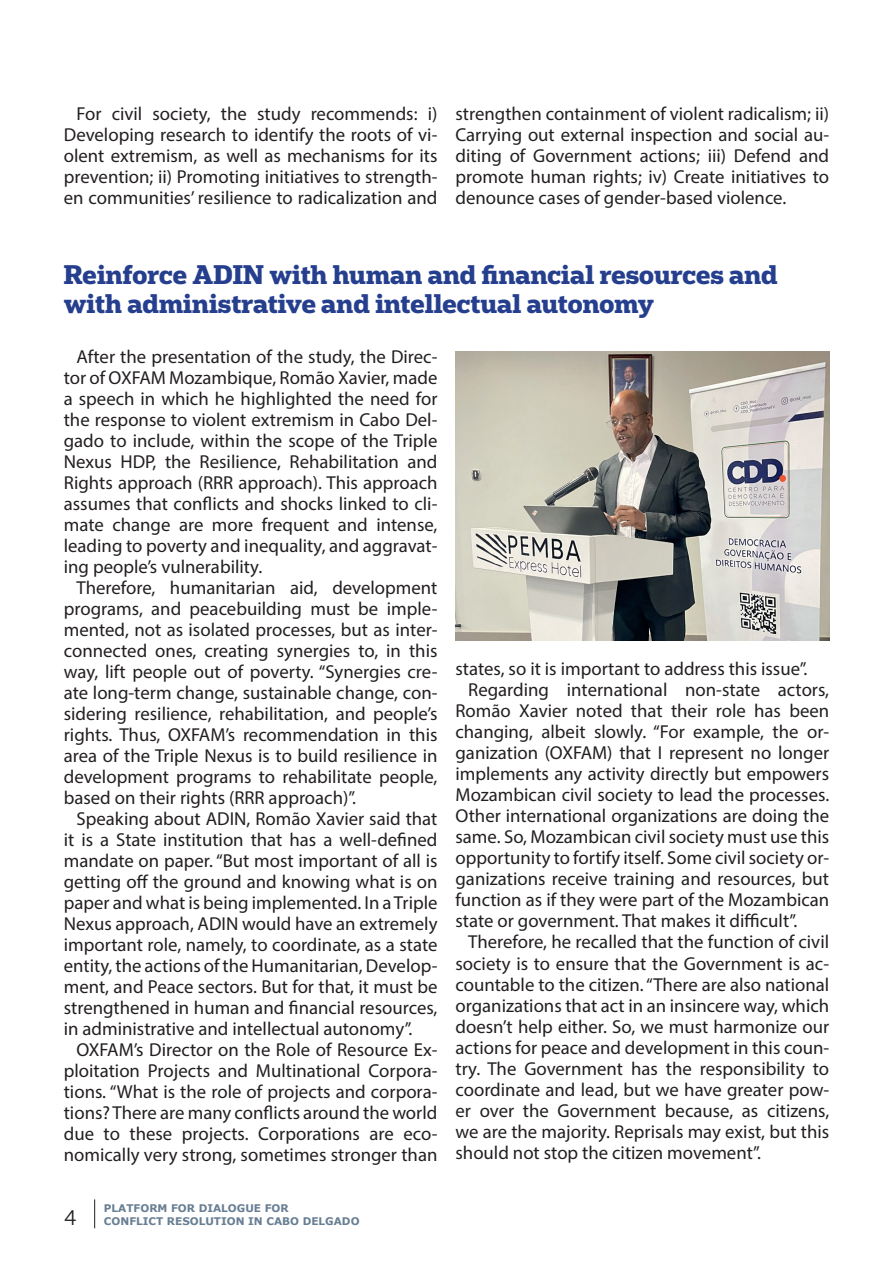
<style>
.page{position:relative;width:893px;height:1263px;background:#fff}
.page>*{position:absolute;margin:0;border:0;box-sizing:border-box;transform-origin:0 0}
.t1{font:700 25.5px/28.5px "Popular";color:#253f8e}
.t2{font:21px "Museo 300";color:#231f20}
.t3{font:18.75px/21px "Myriad Pro";color:#231f20;text-align:justify}
.t4{font:700 10.5px/13.5px "Verdana";color:#687e93}
</style>
<div class="page">
<svg style="left:94px;top:1199px;width:1px;height:29px"></svg>
<img style="left:456px;top:352px;width:373px;height:288px">
<p class="t3" style="left:64px;top:103px;width:375px;text-indent:13px">For civil society, the study recommends: i)<br>Developing research to identify the roots of vi&shy;olent extremism, as well as mechanisms for its prevention; ii) Promoting initiatives to strength&shy;en communities’ resilience to radicalization and</p>
<p class="t3" style="left:455px;top:103px;width:375px">strengthen containment of violent radicalism; ii)<br>Carrying out external inspection and social au&shy;diting of Government actions; iii) Defend and promote human rights; iv) Create initiatives to denounce cases of gender-based violence.</p>
<h1 class="t1" style="left:64px;top:260px;width:715px">Reinforce ADIN with human and financial resources and with administrative and intellectual autonomy</h1>
<p class="t3" style="left:64px;top:346px;width:375px;text-indent:13px">After the presentation of the study, the Direc&shy;tor of OXFAM Mozambique, Romão Xavier, made a speech in which he highlighted the need for the response to violent extremism in Cabo Del&shy;gado to include, within the scope of the Triple Nexus HDP, the Resilience, Rehabilitation and Rights approach (RRR approach). This approach assumes that conflicts and shocks linked to cli&shy;mate change are more frequent and intense, leading to poverty and inequality, and aggravat&shy;ing people’s vulnerability.</p>
<p class="t3" style="left:64px;top:577px;width:375px;text-indent:13px">Therefore, humanitarian aid, development programs, and peacebuilding must be imple&shy;mented, not as isolated processes, but as inter&shy;connected ones, creating synergies to, in this way, lift people out of poverty. “Synergies cre&shy;ate long-term change, sustainable change, con&shy;sidering resilience, rehabilitation, and people’s rights. Thus, OXFAM’s recommendation in this area of the Triple Nexus is to build resilience in development programs to rehabilitate people, based on their rights (RRR approach)”.</p>
<p class="t3" style="left:64px;top:808px;width:375px;text-indent:13px">Speaking about ADIN, Romão Xavier said that it is a State institution that has a well-defined mandate on paper. “But most important of all is getting off the ground and knowing what is on paper and what is being implemented. In a Triple Nexus approach, ADIN would have an extremely important role, namely, to coordinate, as a state entity, the actions of the Humanitarian, Develop&shy;ment, and Peace sectors. But for that, it must be strengthened in human and financial resources, in administrative and intellectual autonomy”.</p>
<p class="t3" style="left:64px;top:1039px;width:375px;text-indent:13px">OXFAM’s Director on the Role of Resource Ex&shy;ploitation Projects and Multinational Corpora&shy;tions. “What is the role of projects and corpora&shy;tions? There are many conflicts around the world due to these projects. Corporations are eco&shy;nomically very strong, sometimes stronger than</p>
<p class="t3" style="left:455px;top:658px;width:353px">states, so it is important to address this issue”.</p>
<p class="t3" style="left:468px;top:679px;width:362px">Regarding international non-state actors,</p>
<p class="t3" style="left:455px;top:700px;width:375px">Romão Xavier noted that their role has been</p>
<p class="t3" style="left:455px;top:721px;width:375px">changing, albeit slowly. “For example, the or-</p>
<p class="t3" style="left:455px;top:742px;width:375px">ganization (OXFAM) that I represent no longer</p>
<p class="t3" style="left:455px;top:763px;width:375px">implements any activity directly but empowers</p>
<p class="t3" style="left:455px;top:784px;width:375px">Mozambican civil society to lead the processes.</p>
<p class="t3" style="left:455px;top:805px;width:375px">Other international organizations are doing the</p>
<p class="t3" style="left:455px;top:826px;width:375px">same. So, Mozambican civil society must use this</p>
<p class="t3" style="left:455px;top:847px;width:375px">opportunity to fortify itself. Some civil society or-</p>
<p class="t3" style="left:455px;top:868px;width:375px">ganizations receive training and resources, but</p>
<p class="t3" style="left:455px;top:889px;width:375px">function as if they were part of the Mozambican</p>
<p class="t3" style="left:455px;top:910px;width:343px">state or government. That makes it difficult”.</p>
<p class="t3" style="left:468px;top:931px;width:362px">Therefore, he recalled that the function of civil</p>
<p class="t3" style="left:455px;top:952px;width:375px">society is to ensure that the Government is ac-</p>
<p class="t3" style="left:455px;top:973px;width:375px">countable to the citizen. “There are also national</p>
<p class="t3" style="left:455px;top:994px;width:375px">organizations that act in an insincere way, which</p>
<p class="t3" style="left:455px;top:1015px;width:375px">doesn’t help either. So, we must harmonize our</p>
<p class="t3" style="left:455px;top:1036px;width:375px">actions for peace and development in this coun-</p>
<p class="t3" style="left:455px;top:1057px;width:375px">try. The Government has the responsibility to</p>
<p class="t3" style="left:455px;top:1078px;width:375px">coordinate and lead, but we have greater pow-</p>
<p class="t3" style="left:455px;top:1099px;width:375px">er over the Government because, as citizens,</p>
<p class="t3" style="left:455px;top:1120px;width:375px">we are the majority. Reprisals may exist, but this</p>
<p class="t3" style="left:455px;top:1141px;width:307px">should not stop the citizen movement”.</p>
<p class="t2" style="left:64px;top:1206px;width:13px">4</p>
<p class="t4" style="left:104px;top:1201px;width:257px">PLATFORM FOR DIALOGUE FOR<br>CONFLICT RESOLUTION IN CABO DELGADO</p>
</div>
